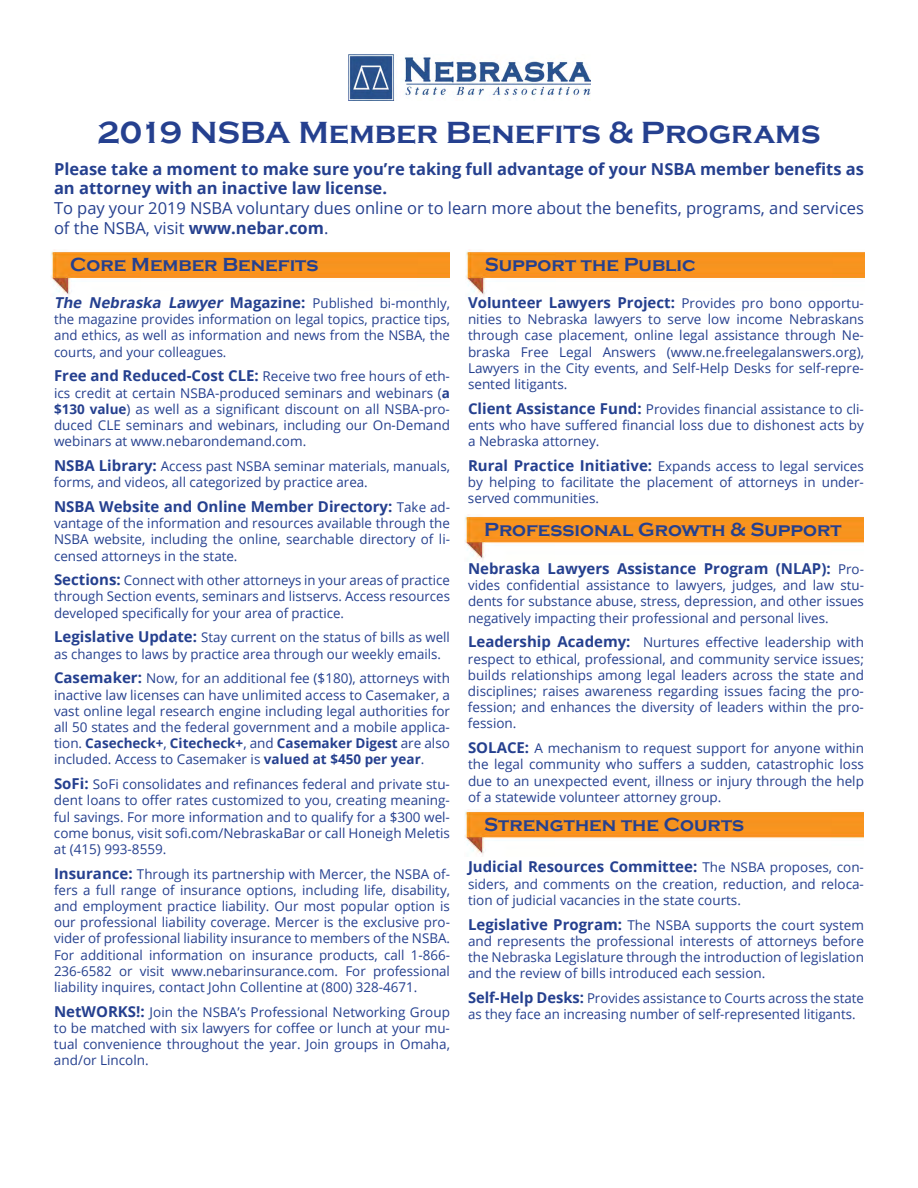
<style>
.page{position:relative;width:918px;height:1188px;background:#fff}
.page>*{position:absolute;margin:0;border:0;box-sizing:border-box;transform-origin:0 0}
.t1{font:700 31.5px "Copperplate Gothic";color:#25408f}
.t2{font:700 19.5px "Copperplate Gothic";color:#25408f}
.t3{font:16.5px/19.8px "Open Sans";color:#25408f}
.t4{font:700 16.5px/19.8px "Open Sans";color:#25408f}
.t5{font:700 15px "Open Sans";color:#25408f}
.t6{font:13.5px/16.2px "Open Sans";color:#25408f;text-align:justify}
.s1{font-weight:700}
.s2{font-weight:700;font-style:italic;font-size:15px}
.s3{font-weight:700;font-size:15px}
.s4{font-weight:400;font-size:13.5px}
</style>
<div class="page">
<img style="left:349px;top:55px;width:241px;height:46px">
<img style="left:51px;top:249px;width:399px;height:47px">
<img style="left:466px;top:249px;width:399px;height:47px">
<img style="left:465px;top:514px;width:399px;height:46px">
<img style="left:465px;top:809px;width:399px;height:46px">
<h1 class="t1" style="left:98px;top:115px;width:724px">2019 NSBA Member Benefits &amp; Programs</h1>
<p class="t4" style="left:54px;top:158px;width:811px">Please take a moment to make sure you’re taking full advantage of your NSBA member benefits as an attorney with an inactive law license.</p>
<p class="t3" style="left:54px;top:198px;width:811px">To pay your 2019 NSBA voluntary dues online or to learn more about the benefits, programs, and services of the NSBA, visit <span class="s1">www.nebar.com</span>.</p>
<h2 class="t2" style="left:70px;top:253px;width:250px">Core Member Benefits</h2>
<h2 class="t2" style="left:485px;top:253px;width:213px">Support the Public</h2>
<p class="t6" style="left:54px;top:295px;width:398px"><span class="s2">The Nebraska Lawyer</span> <span class="s3">Magazine:</span> Published bi-monthly, the magazine provides information on legal topics, practice tips, and ethics, as well as information and news from the NSBA, the courts, and your colleagues.</p>
<p class="t6" style="left:54px;top:368px;width:398px"><span class="s3">Free and Reduced-Cost CLE:</span> Receive two free hours of eth&shy;ics credit at certain NSBA-produced seminars and webinars (<span class="s1">a $130 value</span>) as well as a significant discount on all NSBA-pro&shy;duced CLE seminars and webinars, including our On-Demand webinars at www.nebarondemand.com.</p>
<p class="t6" style="left:54px;top:458px;width:397px"><span class="s3">NSBA Library:</span> Access past NSBA seminar materials, manuals, forms, and videos, all categorized by practice area.</p>
<p class="t5" style="left:54px;top:496px;width:398px">NSBA Website and Online Member Directory: <span class="s4">Take ad-</span></p>
<p class="t6" style="left:54px;top:515px;width:398px">vantage of the information and resources available through the NSBA website, including the online, searchable directory of li&shy;censed attorneys in the state.</p>
<p class="t6" style="left:54px;top:572px;width:398px"><span class="s3">Sections:</span> Connect with other attorneys in your areas of practice through Section events, seminars and listservs. Access resources developed specifically for your area of practice.</p>
<p class="t6" style="left:54px;top:629px;width:398px"><span class="s3">Legislative Update:</span> Stay current on the status of bills as well as changes to laws by practice area through our weekly emails.</p>
<p class="t6" style="left:54px;top:670px;width:398px"><span class="s3">Casemaker:</span> Now, for an additional fee ($180), attorneys with inactive law licenses can have unlimited access to Casemaker, a vast online legal research engine including legal authorities for all 50 states and the federal government and a mobile applica&shy;tion. <span class="s1">Casecheck+</span>, <span class="s1">Citecheck+</span>, and <span class="s1">Casemaker Digest</span> are also included. Access to Casemaker is <span class="s1">valued at $450 per year</span>.</p>
<p class="t6" style="left:54px;top:776px;width:398px"><span class="s3">SoFi:</span> SoFi consolidates and refinances federal and private stu&shy;dent loans to offer rates customized to you, creating meaning&shy;ful savings. For more information and to qualify for a $300 wel&shy;come bonus, visit sofi.com/NebraskaBar or call Honeigh Meletis at (415) 993-8559.</p>
<p class="t6" style="left:54px;top:865px;width:398px"><span class="s3">Insurance:</span> Through its partnership with Mercer, the NSBA of&shy;fers a full range of insurance options, including life, disability, and employment practice liability. Our most popular option is our professional liability coverage. Mercer is the exclusive pro&shy;vider of professional liability insurance to members of the NSBA.<br>For additional information on insurance products, call 1-866- 236-6582 or visit www.nebarinsurance.com. For professional liability inquires, contact John Collentine at (800) 328-4671.</p>
<p class="t6" style="left:54px;top:1003px;width:398px"><span class="s3">NetWORKS!:</span> Join the NSBA’s Professional Networking Group to be matched with six lawyers for coffee or lunch at your mu&shy;tual convenience throughout the year. Join groups in Omaha, and/or Lincoln.</p>
<p class="t5" style="left:468px;top:292px;width:398px">Volunteer Lawyers Project: <span class="s4">Provides pro bono opportu-</span></p>
<p class="t6" style="left:468px;top:311px;width:398px">nities to Nebraska lawyers to serve low income Nebraskans through case placement, online legal assistance through Ne&shy;braska Free Legal Answers (www.ne.freelegalanswers.org), Lawyers in the City events, and Self-Help Desks for self-repre&shy;sented litigants.</p>
<p class="t6" style="left:468px;top:400px;width:398px"><span class="s3">Client Assistance Fund:</span> Provides financial assistance to cli&shy;ents who have suffered financial loss due to dishonest acts by a Nebraska attorney.</p>
<p class="t6" style="left:468px;top:458px;width:398px"><span class="s3">Rural Practice Initiative:</span> Expands access to legal services by helping to facilitate the placement of attorneys in under&shy;served communities.</p>
<h2 class="t2" style="left:484px;top:518px;width:359px">Professional Growth &amp; Support</h2>
<p class="t5" style="left:468px;top:558px;width:398px">Nebraska Lawyers Assistance Program (NLAP): <span class="s4">Pro-</span></p>
<p class="t6" style="left:468px;top:577px;width:398px">vides confidential assistance to lawyers, judges, and law stu&shy;dents for substance abuse, stress, depression, and other issues negatively impacting their professional and personal lives.</p>
<p class="t6" style="left:468px;top:634px;width:398px"><span class="s3">Leadership Academy:</span> Nurtures effective leadership with respect to ethical, professional, and community service issues; builds relationships among legal leaders across the state and disciplines; raises awareness regarding issues facing the pro&shy;fession; and enhances the diversity of leaders within the pro&shy;fession.</p>
<p class="t6" style="left:468px;top:740px;width:398px"><span class="s3">SOLACE:</span> A mechanism to request support for anyone within the legal community who suffers a sudden, catastrophic loss due to an unexpected event, illness or injury through the help of a statewide volunteer attorney group.</p>
<h2 class="t2" style="left:484px;top:813px;width:262px">Strengthen the Courts</h2>
<p class="t5" style="left:468px;top:856px;width:398px">Judicial Resources Committee: <span class="s4">The NSBA proposes, con-</span></p>
<p class="t6" style="left:468px;top:875px;width:397px">siders, and comments on the creation, reduction, and reloca&shy;tion of judicial vacancies in the state courts.</p>
<p class="t6" style="left:468px;top:916px;width:398px"><span class="s3">Legislative Program:</span> The NSBA supports the court system and represents the professional interests of attorneys before the Nebraska Legislature through the introduction of legislation and the review of bills introduced each session.</p>
<p class="t6" style="left:468px;top:990px;width:397px"><span class="s3">Self-Help Desks:</span> Provides assistance to Courts across the state as they face an increasing number of self-represented litigants.</p>
</div>
